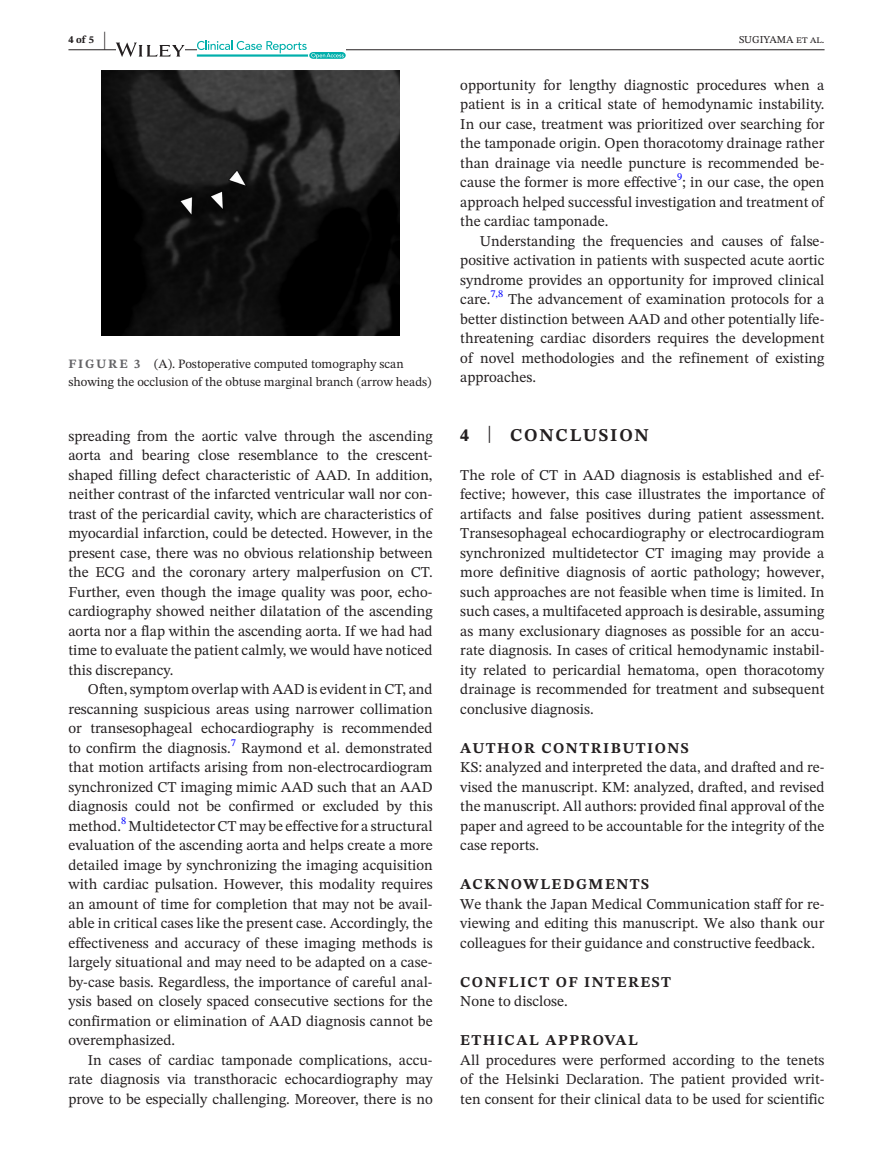
<style>
.page{position:relative;width:893px;height:1174px;background:#fff}
.page>*{position:absolute;margin:0;border:0;box-sizing:border-box;transform-origin:0 0}
.t1{font:700 18px "STIX Two Text";letter-spacing:.1em;color:#231f20}
.t2{font:15px/19.5px "STIX Two Text";color:#231f20;text-align:justify}
.t3{font:700 15px "STIX Two Text";letter-spacing:.1em;color:#231f20}
.t4{font:12.75px/18px "STIX Two Text";color:#231f20}
.t5{font:10.5px "STIX Two Text";color:#231f20}
.t6{font:700 10.5px "STIX Two Text";color:#231f20}
.t7{font:10.5px "STIX Two Text";color:#00f}
.s1{font-size:21px}
.s2{font-weight:700;color:#636366}
.s3{font-weight:400;font-size:23.7px}
</style>
<div class="page">
<hr style="left:68px;top:49px;width:756px;height:1px;background:#231f20">
<svg style="left:116px;top:43px;width:69px;height:14px"></svg>
<svg style="left:197px;top:41px;width:149px;height:18px"></svg>
<img style="left:102px;top:70px;width:297px;height:265px">
<p class="t6" style="left:68px;top:32px;width:39px">4 of 5 <span class="s1">|</span></p>
<p class="t5" style="left:739px;top:32px;width:87px">SUGIYAMA et al.</p>
<p class="t4" style="left:68px;top:354px;width:365px"><span class="s2">FIGURE 3</span> (A). Postoperative computed tomography scan showing the occlusion of the obtuse marginal branch (arrow heads)</p>
<p class="t2" style="left:68px;top:426px;width:366px">spreading from the aortic valve through the ascending aorta and bearing close resemblance to the crescent&shy;shaped filling defect characteristic of AAD. In addition, neither contrast of the infarcted ventricular wall nor con&shy;trast of the pericardial cavity, which are characteristics of myocardial infarction, could be detected. However, in the present case, there was no obvious relationship between the ECG and the coronary artery malperfusion on CT.<br>Further, even though the image quality was poor, echo&shy;cardiography showed neither dilatation of the ascending aorta nor a flap within the ascending aorta. If we had had time to evaluate the patient calmly, we would have noticed this discrepancy.</p>
<p class="t2" style="left:68px;top:679px;width:366px;text-indent:20px">Often, symptom overlap with AAD is evident in CT, and rescanning suspicious areas using narrower collimation or transesophageal echocardiography is recommended to confirm the diagnosis.</p>
<p class="t7" style="left:231px;top:735px;width:7px">7</p>
<p class="t2" style="left:68px;top:738px;width:366px;text-indent:173px">Raymond et al. demonstrated that motion artifacts arising from non-electrocardiogram synchronized CT imaging mimic AAD such that an AAD diagnosis could not be confirmed or excluded by this method.</p>
<p class="t7" style="left:121px;top:813px;width:7px">8</p>
<p class="t2" style="left:68px;top:816px;width:366px;text-indent:60px">Multidetector CT may be effective for a structural evaluation of the ascending aorta and helps create a more detailed image by synchronizing the imaging acquisition with cardiac pulsation. However, this modality requires an amount of time for completion that may not be avail&shy;able in critical cases like the present case. Accordingly, the effectiveness and accuracy of these imaging methods is largely situational and may need to be adapted on a case&shy;by-case basis. Regardless, the importance of careful anal&shy;ysis based on closely spaced consecutive sections for the confirmation or elimination of AAD diagnosis cannot be overemphasized.</p>
<p class="t2" style="left:68px;top:1050px;width:366px;text-indent:20px">In cases of cardiac tamponade complications, accu&shy;rate diagnosis via transthoracic echocardiography may prove to be especially challenging. Moreover, there is no</p>
<p class="t2" style="left:460px;top:75px;width:366px">opportunity for lengthy diagnostic procedures when a patient is in a critical state of hemodynamic instability.<br>In our case, treatment was prioritized over searching for the tamponade origin. Open thoracotomy drainage rather than drainage via needle puncture is recommended be&shy;cause the former is more effective<sup>9</sup>; in our case, the open approach helped successful investigation and treatment of the cardiac tamponade.</p>
<p class="t2" style="left:460px;top:231px;width:366px;text-indent:20px">Understanding the frequencies and causes of false&shy;positive activation in patients with suspected acute aortic syndrome provides an opportunity for improved clinical care.</p>
<p class="t7" style="left:490px;top:286px;width:14px">7,8</p>
<p class="t2" style="left:460px;top:289px;width:366px;text-indent:48px">The advancement of examination protocols for a better distinction between AAD and other potentially life&shy;threatening cardiac disorders requires the development of novel methodologies and the refinement of existing approaches.</p>
<p class="t1" style="left:460px;top:422px;width:190px">4 <span class="s3">|</span> CONCLUSION</p>
<p class="t2" style="left:460px;top:465px;width:366px">The role of CT in AAD diagnosis is established and ef&shy;fective; however, this case illustrates the importance of artifacts and false positives during patient assessment.<br>Transesophageal echocardiography or electrocardiogram synchronized multidetector CT imaging may provide a more definitive diagnosis of aortic pathology; however, such approaches are not feasible when time is limited. In such cases, a multifaceted approach is desirable, assuming as many exclusionary diagnoses as possible for an accu&shy;rate diagnosis. In cases of critical hemodynamic instabil&shy;ity related to pericardial hematoma, open thoracotomy drainage is recommended for treatment and subsequent conclusive diagnosis.</p>
<p class="t3" style="left:460px;top:737px;width:230px">AUTHOR CONTRIBUTIONS</p>
<p class="t2" style="left:460px;top:757px;width:366px">KS: analyzed and interpreted the data, and drafted and re&shy;vised the manuscript. KM: analyzed, drafted, and revised the manuscript. All authors: provided final approval of the paper and agreed to be accountable for the integrity of the case reports.</p>
<p class="t3" style="left:460px;top:873px;width:190px">ACKNOWLEDGMENTS</p>
<p class="t2" style="left:460px;top:894px;width:366px">We thank the Japan Medical Communication staff for re&shy;viewing and editing this manuscript. We also thank our colleagues for their guidance and constructive feedback.</p>
<p class="t3" style="left:460px;top:971px;width:212px">CONFLICT OF INTEREST</p>
<p class="t2" style="left:460px;top:991px;width:109px">None to disclose.</p>
<p class="t3" style="left:460px;top:1029px;width:179px">ETHICAL APPROVAL</p>
<p class="t2" style="left:460px;top:1050px;width:366px">All procedures were performed according to the tenets of the Helsinki Declaration. The patient provided writ&shy;ten consent for their clinical data to be used for scientific</p>
</div>
